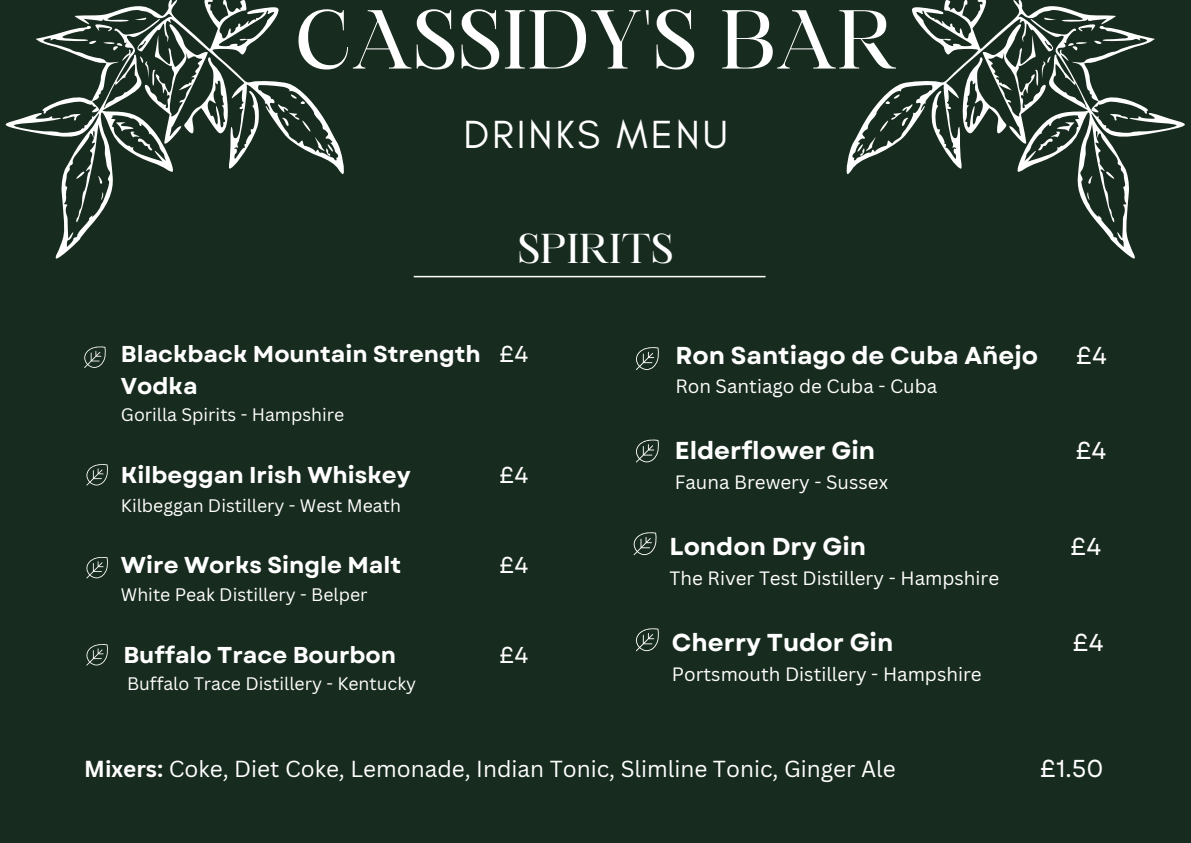
<style>
.page{position:relative;width:1191px;height:843px;background:#fff}
.page>*{position:absolute;margin:0;border:0;box-sizing:border-box;transform-origin:0 0}
.t1{font:80px "Maharlika";color:#fff}
.t2{font:40px "Glacial Indifference";letter-spacing:.07em;color:#fff}
.t3{font:40px "Maharlika";color:#fff}
.t4{font:700 24.4px "Garet";color:#fff}
.t5{font:24.4px "Garet";color:#fff}
.t6{font:700 22.9px/31.8px "Garet";color:#fff}
.t7{font:22.9px "Garet";color:#fff}
.t8{font:22.5px "Canva Sans";color:#fff}
.t9{font:18.8px "Canva Sans";color:#fff}
.t10{font:17.6px "Canva Sans";color:#fff}
.s1{font-weight:700}
</style>
<div class="page">
<div style="left:0;top:0;width:1190px;height:842px;background:#182b1f"></div>
<hr style="left:414px;top:276px;width:351px;height:1px;background:#fff">
<svg style="left:84px;top:346px;width:22px;height:22px"></svg>
<svg style="left:86px;top:464px;width:22px;height:21px"></svg>
<svg style="left:86px;top:557px;width:22px;height:21px"></svg>
<svg style="left:86px;top:644px;width:22px;height:21px"></svg>
<svg style="left:636px;top:347px;width:23px;height:23px"></svg>
<svg style="left:636px;top:439px;width:23px;height:23px"></svg>
<svg style="left:633px;top:532px;width:23px;height:23px"></svg>
<svg style="left:75px;top:0;width:269px;height:174px"></svg>
<svg style="left:278px;top:94px;width:55px;height:62px"></svg>
<svg style="left:5px;top:38px;width:170px;height:221px"></svg>
<svg style="left:75px;top:171px;width:9px;height:9px"></svg>
<svg style="left:98px;top:175px;width:5px;height:9px"></svg>
<svg style="left:101px;top:191px;width:2px;height:10px"></svg>
<svg style="left:36px;top:18px;width:193px;height:132px"></svg>
<svg style="left:846px;top:0;width:269px;height:174px"></svg>
<svg style="left:857px;top:94px;width:55px;height:62px"></svg>
<svg style="left:1015px;top:38px;width:170px;height:221px"></svg>
<svg style="left:1105px;top:171px;width:10px;height:9px"></svg>
<svg style="left:1087px;top:175px;width:5px;height:9px"></svg>
<svg style="left:1086px;top:191px;width:3px;height:10px"></svg>
<svg style="left:961px;top:18px;width:193px;height:132px"></svg>
<svg style="left:636px;top:628px;width:23px;height:23px"></svg>
<p class="t1" style="left:294px;top:7px;width:603px">CASSIDY'S BAR</p>
<h1 class="t2" style="left:463px;top:110px;width:266px">DRINKS MENU</h1>
<p class="t3" style="left:517px;top:232px;width:157px">SPIRITS</p>
<h2 class="t6" style="left:121px;top:338px;width:361px">Blackback Mountain Strength<br>Vodka</h2>
<h2 class="t10" style="left:121px;top:402px;width:225px">Gorilla Spirits - Hampshire</h2>
<h3 class="t6" style="left:121px;top:459px;width:291px">Kilbeggan Irish Whiskey</h3>
<h4 class="t10" style="left:121px;top:493px;width:281px">Kilbeggan Distillery - West Meath</h4>
<p class="t6" style="left:121px;top:548px;width:281px">Wire Works Single Malt</p>
<h4 class="t10" style="left:121px;top:581px;width:248px">White Peak Distillery - Belper</h4>
<p class="t6" style="left:123px;top:638px;width:274px">Buffalo Trace Bourbon</p>
<p class="t10" style="left:127px;top:671px;width:291px">Buffalo Trace Distillery - Kentucky</p>
<p class="t7" style="left:499px;top:337px;width:31px">£4</p>
<p class="t7" style="left:499px;top:458px;width:31px">£4</p>
<h3 class="t7" style="left:499px;top:548px;width:31px">£4</h3>
<h3 class="t7" style="left:499px;top:638px;width:31px">£4</h3>
<h4 class="t4" style="left:675px;top:337px;width:364px">Ron Santiago de Cuba Añejo</h4>
<p class="t9" style="left:675px;top:373px;width:263px">Ron Santiago de Cuba - Cuba</p>
<p class="t4" style="left:674px;top:433px;width:202px">Elderflower Gin</p>
<h3 class="t9" style="left:674px;top:469px;width:215px">Fauna Brewery - Sussex</h3>
<h3 class="t4" style="left:669px;top:529px;width:198px">London Dry Gin</h3>
<h4 class="t9" style="left:669px;top:564px;width:331px">The River Test Distillery - Hampshire</h4>
<h3 class="t4" style="left:671px;top:625px;width:223px">Cherry Tudor Gin</h3>
<h4 class="t9" style="left:671px;top:660px;width:311px">Portsmouth Distillery - Hampshire</h4>
<p class="t5" style="left:1075px;top:337px;width:33px">£4</p>
<h4 class="t5" style="left:1075px;top:433px;width:33px">£4</h4>
<p class="t5" style="left:1069px;top:529px;width:33px">£4</p>
<p class="t5" style="left:1072px;top:625px;width:33px">£4</p>
<p class="t8" style="left:84px;top:753px;width:813px"><span class="s1">Mixers:</span> Coke, Diet Coke, Lemonade, Indian Tonic, Slimline Tonic, Ginger Ale</p>
<p class="t5" style="left:1039px;top:751px;width:65px">£1.50</p>
</div>
